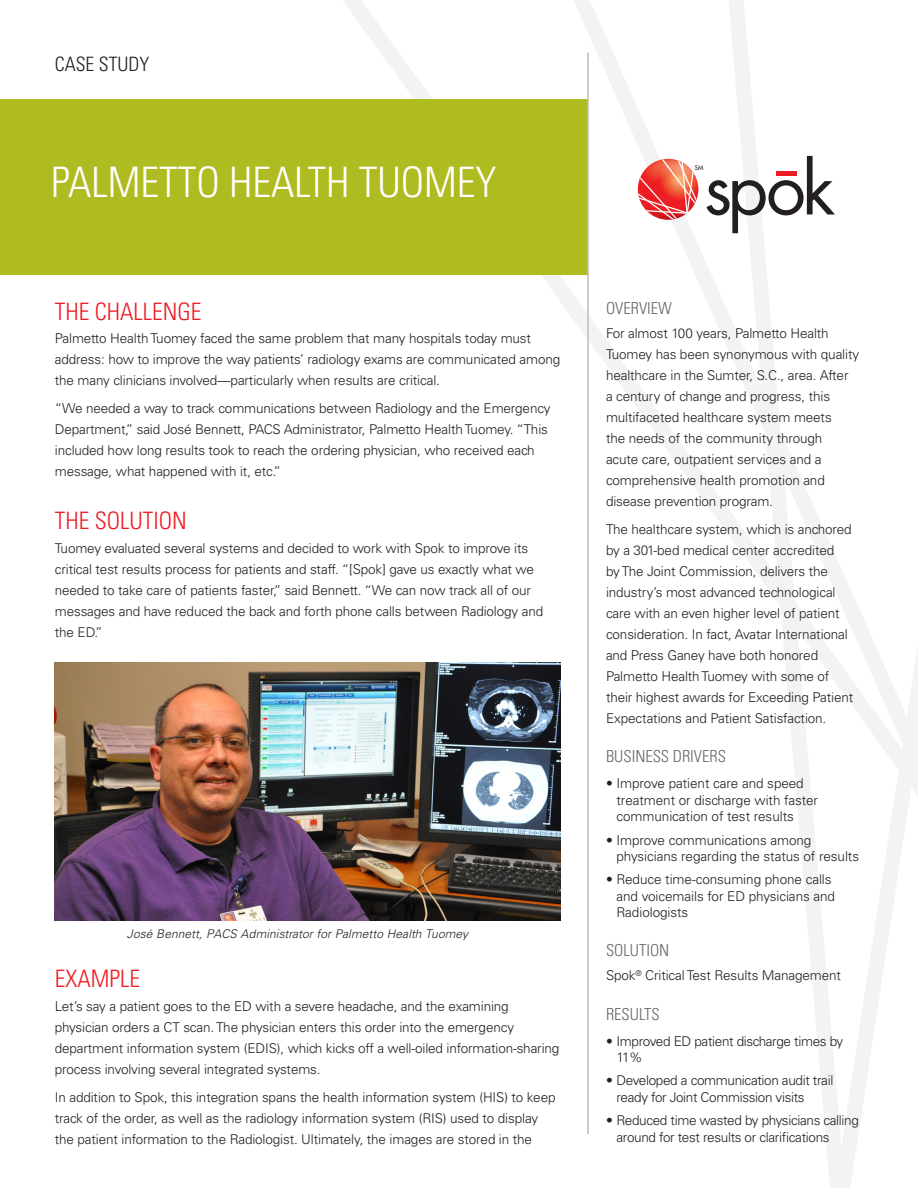
<style>
.page{position:relative;width:918px;height:1188px;background:#fff}
.page>*{position:absolute;margin:0;border:0;box-sizing:border-box;transform-origin:0 0}
.Green_Box_HEADER{font:300 condensed 42px "Univers LT Std";color:#fff}
.Subhead_RED{font:300 condensed 24px "Univers LT Std";color:#ee1d23}
.Document_Title{font:300 condensed 19.8px "Univers LT Std";color:#231f20}
.Right_Column_Header{font:300 condensed 16.5px "Univers LT Std";color:#66676b}
.BODY_Copy{font:300 13.5px/21px "Univers LT Std";letter-spacing:-.01em;color:#231f20}
.Right_Column_Body_Co{font:300 13.5px/21px "Univers LT Std";letter-spacing:-.01em;color:#231f20}
.Small_Blue_Sidebar_c{font:italic 300 12px "Univers LT Std";letter-spacing:.005em;color:#231f20}
.t1{font:500 6.3px "Futura Std";color:#231f20}
</style>
<div class="page">
<svg style="left:546px;top:0;width:172px;height:921px"></svg>
<svg style="left:718px;top:0;width:80px;height:806px"></svg>
<svg style="left:798px;top:155px;width:120px;height:1033px"></svg>
<div style="left:0;top:99px;width:587px;height:176px;background:#aebc21"></div>
<img style="left:55px;top:662px;width:505px;height:259px">
<hr style="left:587px;top:53px;width:2px;height:1081px;background:#bdbaba">
<svg style="left:706px;top:156px;width:129px;height:77px"></svg>
<div style="left:776px;top:171px;width:20px;height:5px;background:#ee1d23"></div>
<svg style="left:638px;top:159px;width:60px;height:61px"></svg>
<p class="Document_Title" style="left:55px;top:52px;width:96px">CASE STUDY</p>
<p class="Green_Box_HEADER" style="left:51px;top:157px;width:447px">PALMETTO HEALTH TUOMEY</p>
<p class="Subhead_RED" style="left:55px;top:297px;width:148px">THE CHALLENGE</p>
<p class="BODY_Copy" style="left:55px;top:328px;width:507px">Palmetto Health Tuomey faced the same problem that many hospitals today must address: how to improve the way patients’ radiology exams are communicated among the many clinicians involved—particularly when results are critical.</p>
<p class="BODY_Copy" style="left:55px;top:398px;width:497px">“We needed a way to track communications between Radiology and the Emergency Department,” said José Bennett, PACS Administrator, Palmetto Health Tuomey. “This included how long results took to reach the ordering physician, who received each message, what happened with it, etc.”</p>
<p class="Subhead_RED" style="left:55px;top:506px;width:133px">THE SOLUTION</p>
<p class="BODY_Copy" style="left:55px;top:538px;width:490px">Tuomey evaluated several systems and decided to work with Spok to improve its critical test results process for patients and staff. “[Spok] gave us exactly what we needed to take care of patients faster,” said Bennett. “We can now track all of our messages and have reduced the back and forth phone calls between Radiology and the ED.”</p>
<p class="Small_Blue_Sidebar_c" style="left:127px;top:926px;width:343px">José Bennett, PACS Administrator for Palmetto Health Tuomey</p>
<p class="Subhead_RED" style="left:55px;top:964px;width:87px">EXAMPLE</p>
<p class="BODY_Copy" style="left:55px;top:996px;width:506px">Let’s say a patient goes to the ED with a severe headache, and the examining physician orders a CT scan. The physician enters this order into the emergency department information system (EDIS), which kicks off a well-oiled information-sharing process involving several integrated systems.</p>
<p class="BODY_Copy" style="left:55px;top:1086px;width:502px">In addition to Spok, this integration spans the health information system (HIS) to keep track of the order, as well as the radiology information system (RIS) used to display the patient information to the Radiologist. Ultimately, the images are stored in the</p>
<p class="t1" style="left:695px;top:164px;width:10px">SM</p>
<p class="Right_Column_Header" style="left:606px;top:298px;width:67px">OVERVIEW</p>
<p class="Right_Column_Body_Co" style="left:606px;top:323px;width:255px">For almost 100 years, Palmetto Health Tuomey has been synonymous with quality healthcare in the Sumter, S.C., area. After<br>a century of change and progress, this multifaceted healthcare system meets<br>the needs of the community through<br>acute care, outpatient services and a comprehensive health promotion and disease prevention program.</p>
<p class="Right_Column_Body_Co" style="left:606px;top:518px;width:249px">The healthcare system, which is anchored by a 301-bed medical center accredited<br>by The Joint Commission, delivers the industry’s most advanced technological care with an even higher level of patient consideration. In fact, Avatar International and Press Ganey have both honored Palmetto Health Tuomey with some of their highest awards for Exceeding Patient Expectations and Patient Satisfaction.</p>
<p class="Right_Column_Header" style="left:606px;top:747px;width:122px">BUSINESS DRIVERS</p>
<p class="Right_Column_Body_Co" style="left:616px;top:775px;width:203px;line-height:16.5px;text-indent:-10px">• Improve patient care and speed treatment or discharge with faster communication of test results</p>
<p class="Right_Column_Body_Co" style="left:616px;top:832px;width:244px;line-height:16.5px;text-indent:-10px">• Improve communications among physicians regarding the status of results</p>
<p class="Right_Column_Body_Co" style="left:616px;top:871px;width:220px;line-height:16.5px;text-indent:-10px">• Reduce time-consuming phone calls and voicemails for ED physicians and<br>Radiologists</p>
<p class="Right_Column_Header" style="left:606px;top:941px;width:65px">SOLUTION</p>
<p class="Right_Column_Body_Co" style="left:606px;top:965px;width:236px">Spok<sup>®</sup> Critical Test Results Management</p>
<p class="Right_Column_Header" style="left:606px;top:1004px;width:55px">RESULTS</p>
<p class="Right_Column_Body_Co" style="left:616px;top:1033px;width:228px;line-height:16.5px;text-indent:-10px">• Improved ED patient discharge times by<br>11%</p>
<p class="Right_Column_Body_Co" style="left:616px;top:1072px;width:218px;line-height:16.5px;text-indent:-10px">• Developed a communication audit trail ready for Joint Commission visits</p>
<p class="Right_Column_Body_Co" style="left:616px;top:1112px;width:244px;line-height:16.5px;text-indent:-10px">• Reduced time wasted by physicians calling around for test results or clarifications</p>
</div>
